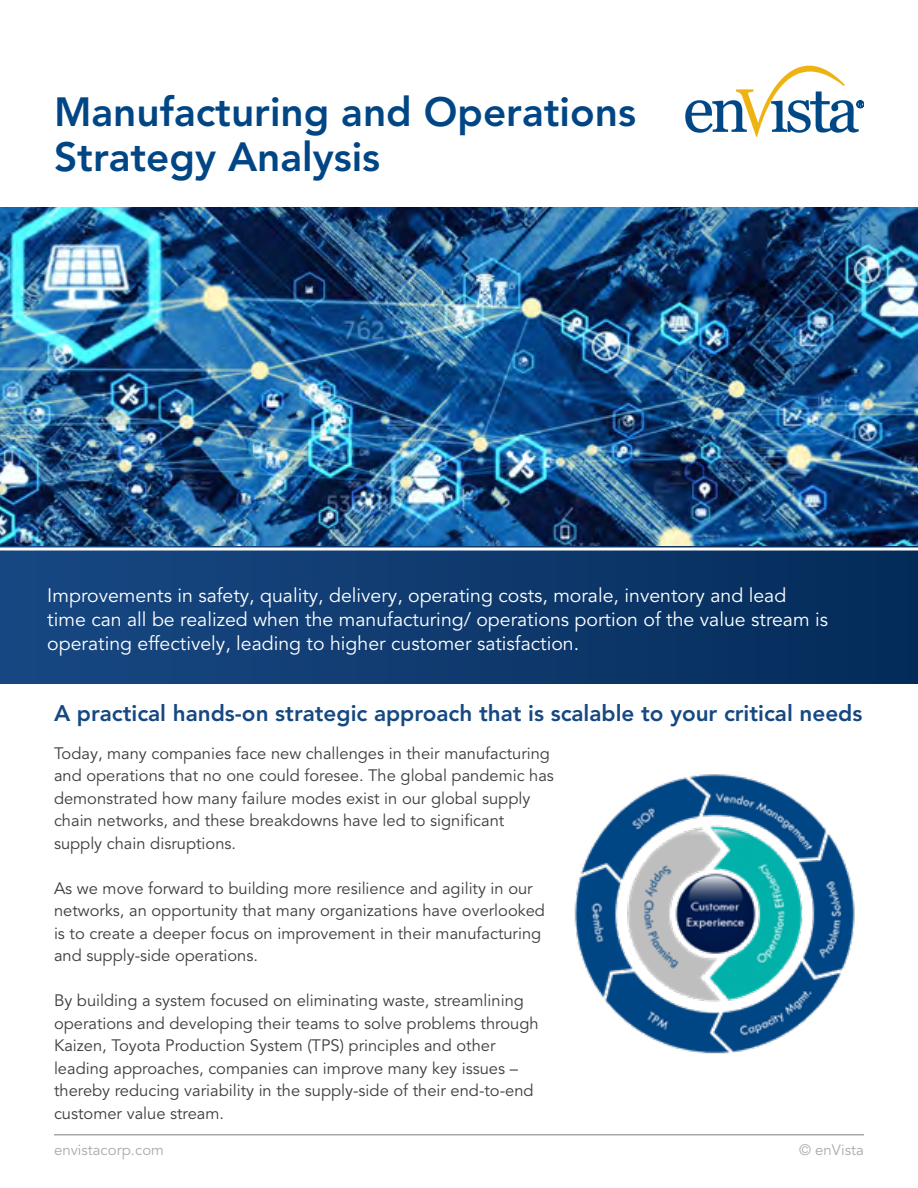
<style>
.page{position:relative;width:918px;height:1188px;background:#fff}
.page>*{position:absolute;margin:0;border:0;box-sizing:border-box;transform-origin:0 0}
.t1{font:800 40.5px/45px "Avenir LT Pro";color:#004685}
.t2{font:800 22.5px "Avenir LT Pro";color:#164883}
.t3{font:19.5px/24px "Avenir LT Pro";color:#fff}
.t4{font:16.5px/22.5px "Avenir LT Pro";color:#3e3e3e}
.t5{font:15px "Avenir LT Pro";color:#a8abac}
</style>
<div class="page">
<img style="left:0;top:207px;width:918px;height:340px">
<hr style="left:54px;top:1134px;width:810px;height:2px;background:#a8aaad">
<div style="left:0;top:547px;width:918px;height:137px;background:linear-gradient(to right,#184883,#052c59)"></div>
<hr style="left:0;top:548px;width:918px;height:2px;background:#fff">
<svg style="left:685px;top:66px;width:179px;height:70px"></svg>
<img style="left:574px;top:774px;width:281px;height:280px">
<h1 class="t1" style="left:54px;top:90px;width:584px">Manufacturing and Operations<br>Strategy Analysis</h1>
<p class="t3" style="left:47px;top:584px;width:782px">Improvements in safety, quality, delivery, operating costs, morale, inventory and lead time can all be realized when the manufacturing/ operations portion of the value stream is operating effectively, leading to higher customer satisfaction.</p>
<h2 class="t2" style="left:54px;top:700px;width:810px">A practical hands-on strategic approach that is scalable to your critical needs</h2>
<p class="t4" style="left:54px;top:742px;width:502px">Today, many companies face new challenges in their manufacturing and operations that no one could foresee. The global pandemic has demonstrated how many failure modes exist in our global supply chain networks, and these breakdowns have led to significant supply chain disruptions.</p>
<p class="t4" style="left:54px;top:877px;width:493px">As we move forward to building more resilience and agility in our networks, an opportunity that many organizations have overlooked is to create a deeper focus on improvement in their manufacturing and supply-side operations.</p>
<p class="t4" style="left:54px;top:990px;width:486px">By building a system focused on eliminating waste, streamlining operations and developing their teams to solve problems through Kaizen, Toyota Production System (TPS) principles and other leading approaches, companies can improve many key issues – thereby reducing variability in the supply-side of their end-to-end customer value stream.</p>
<p class="t5" style="left:54px;top:1141px;width:112px">envistacorp.com</p>
<p class="t5" style="left:799px;top:1141px;width:66px">© enVista</p>
</div>
